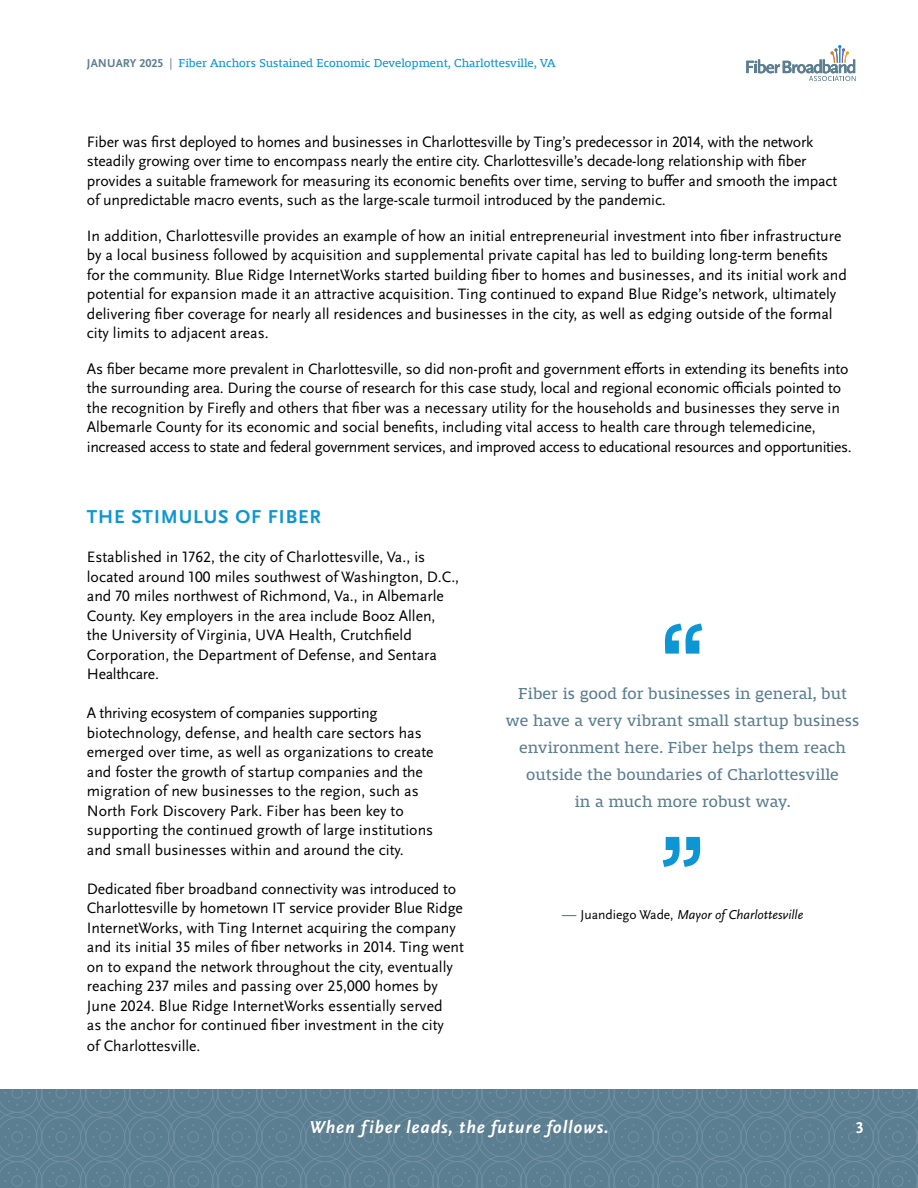
<style>
.page{position:relative;width:918px;height:1188px;background:#fff}
.page>*{position:absolute;margin:0;border:0;box-sizing:border-box;transform-origin:0 0}
.t1{font:106.5px/212.2px "Mislab Std";color:#0d96d4}
.t2{font:700 19.5px "Scala Sans Pro";letter-spacing:.045em;color:#0d96d4}
.t3{font:italic 700 18px "Scala Sans Pro";letter-spacing:.05em;color:#fff}
.t4{font:16.5px/27px "Mislab Std";letter-spacing:.01em;color:#5b7e91;text-align:center}
.t5{font:700 16.5px "Scala Sans Pro";color:#fff}
.t6{font:15.75px/19.5px "Scala Sans Pro";color:#000}
.t7{font:italic 13.5px "Scala Sans Pro";color:#000}
.t8{font:12px "Mislab Std";color:#0d96d4}
.s1{font-family:"Scala Sans Pro";font-weight:700;color:#5b7e91}
.s2{font-family:"Scala Sans Pro";color:#5b7e91}
.s3{font-family:"Mislab Std";font-style:normal;color:#0d96d4}
.s4{font-style:normal}
</style>
<div class="page">
<svg style="left:0;top:1090px;width:918px;height:98px;background:#5e8093"></svg>
<svg style="left:746px;top:45px;width:110px;height:36px"></svg>
<p class="t8" style="left:87px;top:57px;width:470px"><span class="s1">JANUARY 2025</span> <span class="s2">|</span> Fiber Anchors Sustained Economic Development, Charlottesville, VA</p>
<p class="t6" style="left:87px;top:132px;width:752px">Fiber was first deployed to homes and businesses in Charlottesville by Ting’s predecessor in 2014, with the network steadily growing over time to encompass nearly the entire city. Charlottesville’s decade-long relationship with fiber provides a suitable framework for measuring its economic benefits over time, serving to buffer and smooth the impact of unpredictable macro events, such as the large-scale turmoil introduced by the pandemic.</p>
<p class="t6" style="left:87px;top:226px;width:762px">In addition, Charlottesville provides an example of how an initial entrepreneurial investment into fiber infrastructure by a local business followed by acquisition and supplemental private capital has led to building long-term benefits for the community. Blue Ridge InternetWorks started building fiber to homes and businesses, and its initial work and potential for expansion made it an attractive acquisition. Ting continued to expand Blue Ridge’s network, ultimately delivering fiber coverage for nearly all residences and businesses in the city, as well as edging outside of the formal city limits to adjacent areas.</p>
<p class="t6" style="left:87px;top:359px;width:766px">As fiber became more prevalent in Charlottesville, so did non-profit and government efforts in extending its benefits into the surrounding area. During the course of research for this case study, local and regional economic officials pointed to the recognition by Firefly and others that fiber was a necessary utility for the households and businesses they serve in Albemarle County for its economic and social benefits, including vital access to health care through telemedicine, increased access to state and federal government services, and improved access to educational resources and opportunities.</p>
<p class="t2" style="left:87px;top:506px;width:235px">THE STIMULUS OF FIBER</p>
<p class="t6" style="left:87px;top:548px;width:374px">Established in 1762, the city of Charlottesville, Va., is located around 100 miles southwest of Washington, D.C., and 70 miles northwest of Richmond, Va., in Albemarle County. Key employers in the area include Booz Allen, the University of Virginia, UVA Health, Crutchfield Corporation, the Department of Defense, and Sentara Healthcare.</p>
<p class="t6" style="left:87px;top:704px;width:348px">A thriving ecosystem of companies supporting biotechnology, defense, and health care sectors has emerged over time, as well as organizations to create and foster the growth of startup companies and the migration of new businesses to the region, such as North Fork Discovery Park. Fiber has been key to supporting the continued growth of large institutions and small businesses within and around the city.</p>
<p class="t6" style="left:87px;top:879px;width:379px">Dedicated fiber broadband connectivity was introduced to Charlottesville by hometown IT service provider Blue Ridge InternetWorks, with Ting Internet acquiring the company and its initial 35 miles of fiber networks in 2014. Ting went on to expand the network throughout the city, eventually reaching 237 miles and passing over 25,000 homes by June 2024. Blue Ridge InternetWorks essentially served<br>as the anchor for continued fiber investment in the city<br>of Charlottesville.</p>
<h1 class="t1" style="left:658px;top:555px;width:51px">“ ”</h1>
<p class="t4" style="left:506px;top:680px;width:355px">Fiber is good for businesses in general, but we have a very vibrant small startup business environment here. Fiber helps them reach outside the boundaries of Charlottesville<br>in a much more robust way.</p>
<p class="t7" style="left:562px;top:907px;width:243px"><span class="s3">—</span> <span class="s4">Juandiego Wade,</span> Mayor of Charlottesville</p>
<p class="t3" style="left:309px;top:1117px;width:301px">When fiber leads, the future follows.</p>
<p class="t5" style="left:856px;top:1118px;width:10px">3</p>
</div>
